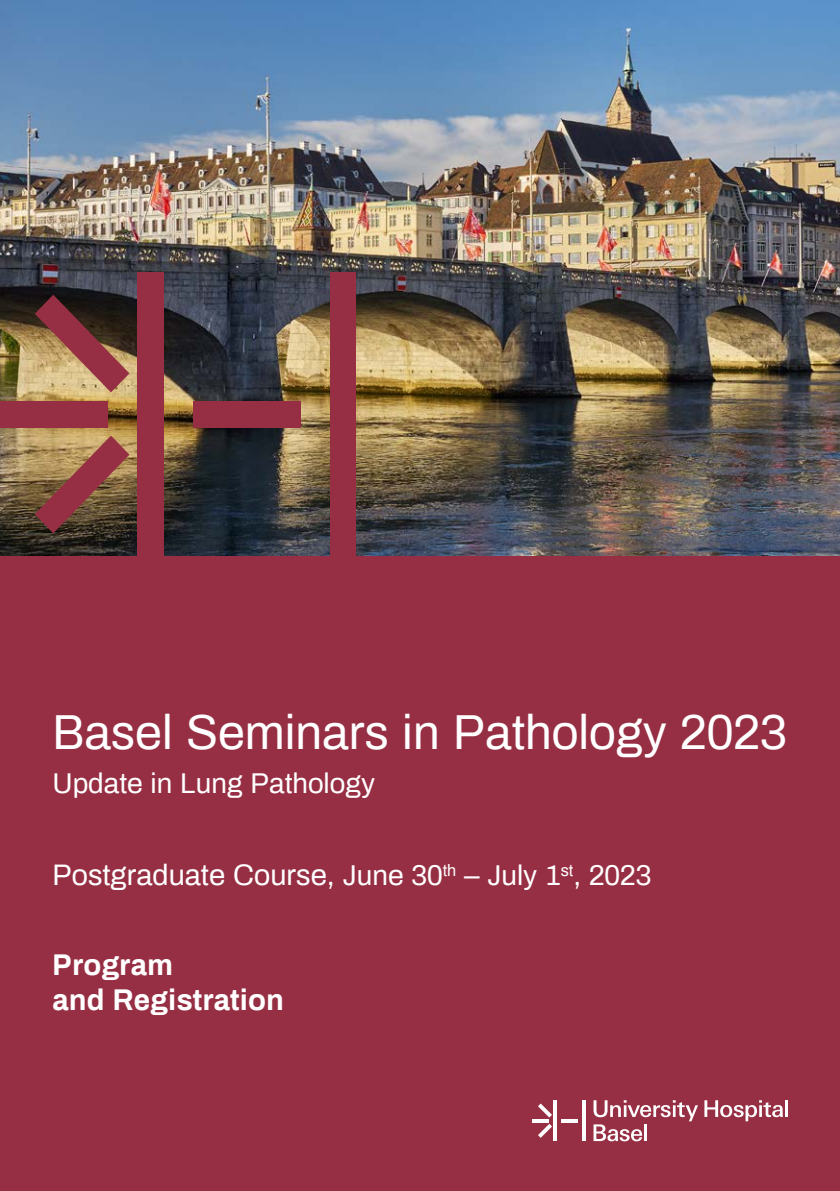
<style>
.page{position:relative;width:840px;height:1191px;background:#fff}
.page>*{position:absolute;margin:0;border:0;box-sizing:border-box;transform-origin:0 0}
.t1{font:48px "Archivo";color:#fff}
.t2{font:700 29.2px/35.2px "Archivo";color:#fff}
.t3{font:29px "Archivo";color:#fff}
.t4{font:28px "Archivo";color:#fff}
.s1{font-size:28px}
</style>
<div class="page">
<div style="left:0;top:556px;width:839px;height:635px;background:#972f44"></div>
<img style="left:0;top:0;width:839px;height:556px">
<div style="left:137px;top:272px;width:26px;height:284px;background:#972f44"></div>
<div style="left:330px;top:272px;width:25px;height:284px;background:#972f44"></div>
<div style="left:193px;top:400px;width:107px;height:27px;background:#972f44"></div>
<div style="left:0;top:400px;width:108px;height:27px;background:#972f44"></div>
<svg style="left:35px;top:295px;width:94px;height:97px;background:#865949"></svg>
<svg style="left:35px;top:435px;width:94px;height:98px;background:#8c5c46"></svg>
<hr style="left:553px;top:1100px;width:3px;height:41px;background:#fff">
<svg style="left:582px;top:1100px;width:3px;height:41px"></svg>
<svg style="left:561px;top:1119px;width:16px;height:3px"></svg>
<svg style="left:532px;top:1119px;width:16px;height:3px"></svg>
<svg style="left:538px;top:1103px;width:13px;height:14px"></svg>
<svg style="left:538px;top:1124px;width:13px;height:13px"></svg>
<svg style="left:704px;top:1100px;width:83px;height:21px"></svg>
<svg style="left:593px;top:1100px;width:104px;height:41px"></svg>
<p class="t1" style="left:52px;top:697px;width:735px">Basel Seminars in Pathology 2023</p>
<p class="t4" style="left:52px;top:763px;width:324px">Update in Lung Pathology</p>
<p class="t3" style="left:52px;top:854px;width:600px">Postgraduate Course, <span class="s1">June 30</span><sup>th</sup> <span class="s1">– July 1</span><sup>st</sup><span class="s1">, 2023</span></p>
<p class="t2" style="left:52px;top:945px;width:233px">Program<br>and Registration</p>
</div>
